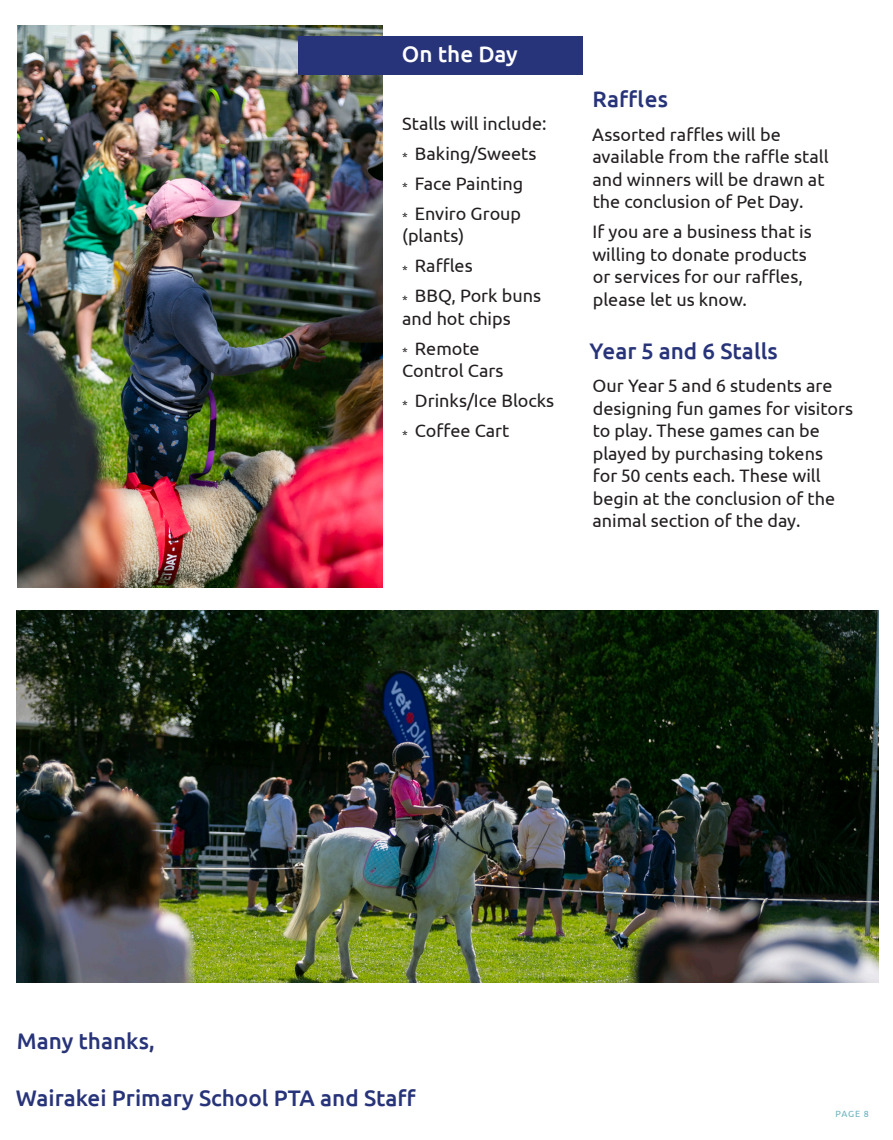
<style>
.page{position:relative;width:893px;height:1140px;background:#fff}
.page>*{position:absolute;margin:0;border:0;box-sizing:border-box;transform-origin:0 0}
.Heading_-_left_alig{font:500 22.5px "Ubuntu";color:#283479}
.Header_-_LargeblueBox_copy{font:500 22.5px "Ubuntu";color:#fff}
.t1{font:18px/22.5px "Ubuntu";color:#231f20}
.t2{font:9px "Ubuntu";color:#6bb1bd}
</style>
<div class="page">
<img style="left:16px;top:610px;width:862px;height:372px">
<img style="left:17px;top:26px;width:366px;height:561px">
<div style="left:298px;top:36px;width:285px;height:39px;background:#283479"></div>
<p class="Header_-_LargeblueBox_copy" style="left:402px;top:40px;width:118px">On the Day</p>
<p class="t1" style="left:402px;top:111px;width:146px">Stalls will include:</p>
<p class="t1" style="left:402px;top:141px;width:136px"><sub>*</sub> Baking/Sweets</p>
<p class="t1" style="left:402px;top:171px;width:122px"><sub>*</sub> Face Painting</p>
<p class="t1" style="left:402px;top:201px;width:121px"><sub>*</sub> Enviro Group (plants)</p>
<p class="t1" style="left:402px;top:254px;width:72px"><sub>*</sub> Raffles</p>
<p class="t1" style="left:402px;top:284px;width:140px"><sub>*</sub> BBQ, Pork buns and hot chips</p>
<p class="t1" style="left:402px;top:336px;width:103px"><sub>*</sub> Remote<br>Control Cars</p>
<p class="t1" style="left:402px;top:389px;width:154px"><sub>*</sub> Drinks/Ice Blocks</p>
<p class="t1" style="left:402px;top:419px;width:109px"><sub>*</sub> Coffee Cart</p>
<p class="Heading_-_left_alig" style="left:593px;top:85px;width:77px">Raffles</p>
<p class="t1" style="left:592px;top:123px;width:238px">Assorted raffles will be available from the raffle stall and winners will be drawn at the conclusion of Pet Day.</p>
<p class="t1" style="left:592px;top:220px;width:221px">If you are a business that is willing to donate products or services for our raffles, please let us know.</p>
<p class="Heading_-_left_alig" style="left:590px;top:336px;width:190px">Year 5 and 6 Stalls</p>
<p class="t1" style="left:592px;top:374px;width:262px">Our Year 5 and 6 students are designing fun games for visitors to play. These games can be played by purchasing tokens<br>for 50 cents each. These will begin at the conclusion of the animal section of the day.</p>
<p class="Heading_-_left_alig" style="left:17px;top:1027px;width:140px">Many thanks,</p>
<p class="Heading_-_left_alig" style="left:16px;top:1083px;width:402px">Wairakei Primary School PTA and Staff</p>
<p class="t2" style="left:835px;top:1107px;width:35px">PAGE 8</p>
</div>
